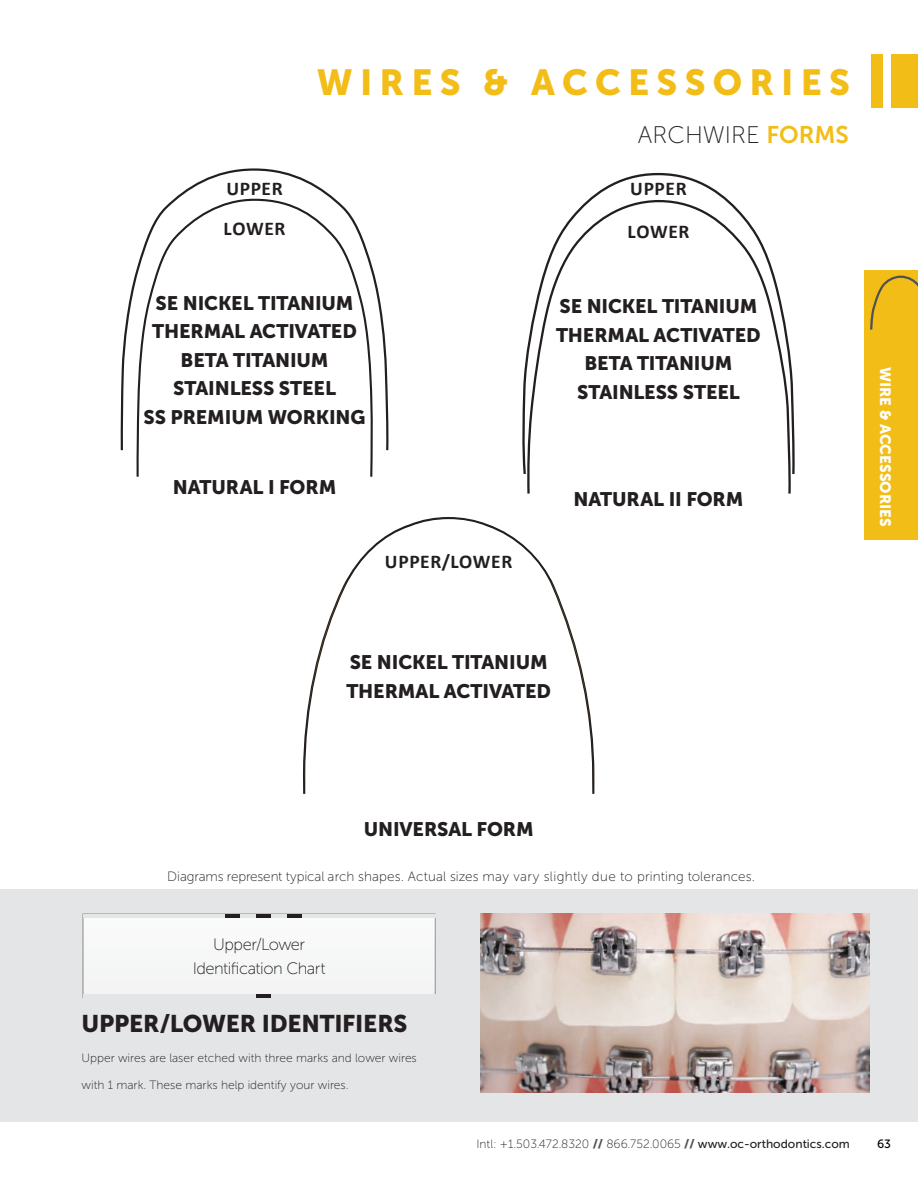
<style>
.page{position:relative;width:918px;height:1188px;background:#fff}
.page>*{position:absolute;margin:0;border:0;box-sizing:border-box;transform-origin:0 0}
.t1{font:36px "Museo Sans 900";letter-spacing:.2em;color:#f3bd18}
.t2{font:24px "Museo Sans 900";letter-spacing:-.01em;color:#231f20}
.t3{font:24px "Museo Sans 100";color:#231f20}
.t4{font:19.5px/28.5px "Museo Sans 900";letter-spacing:-.01em;color:#231f20;text-align:center}
.t5{font:700 19.5px/40.3px "Calibri";letter-spacing:.035em;color:#231f20}
.t6{font:16.5px/24px "Museo Sans 100";letter-spacing:-.03em;color:#231f20;text-align:center}
.t7{font:15px "Museo Sans 900";color:#fff}
.t8{font:13.5px "Museo Sans 100";letter-spacing:.005em;color:#231f20}
.t9{font:12px "Museo Sans 100";color:#231f20}
.t10{font:12px "Museo Sans 500";color:#000}
.s1{font-family:"Museo Sans 700";color:#f3bd18}
.s2{font-family:"Museo Sans 900";color:#4d5254}
.s3{font-family:"Museo Sans 500"}
</style>
<div class="page">
<div style="left:891px;top:54px;width:27px;height:54px;background:#f3bd18"></div>
<div style="left:872px;top:54px;width:11px;height:54px;background:#f3bd18"></div>
<div style="left:0;top:889px;width:918px;height:233px;background:#e4e5e6"></div>
<img style="left:481px;top:914px;width:388px;height:179px">
<div style="left:83px;top:914px;width:352px;height:83px;background:#f6f7f7"></div>
<hr style="left:83px;top:914px;width:352px;height:4px;background:#e4e5e6">
<hr style="left:83px;top:994px;width:352px;height:4px;background:#e4e5e6">
<hr style="left:256px;top:914px;width:15px;height:4px;background:#231f20">
<hr style="left:256px;top:994px;width:15px;height:4px;background:#231f20">
<hr style="left:287px;top:914px;width:15px;height:4px;background:#231f20">
<hr style="left:225px;top:914px;width:15px;height:4px;background:#231f20">
<div style="left:864px;top:270px;width:54px;height:270px;background:#f3bd18"></div>
<svg style="left:870px;top:275px;width:48px;height:55px"></svg>
<svg style="left:303px;top:517px;width:292px;height:277px"></svg>
<svg style="left:522px;top:172px;width:273px;height:302px"></svg>
<svg style="left:526px;top:199px;width:266px;height:295px"></svg>
<svg style="left:120px;top:168px;width:269px;height:283px"></svg>
<svg style="left:136px;top:198px;width:238px;height:279px"></svg>
<p class="t5" style="left:224px;top:168px;width:64px">UPPER<br>LOWER</p>
<h1 class="t1" style="left:317px;top:61px;width:535px">WIRES &amp; ACCESSORIES</h1>
<p class="t3" style="left:638px;top:122px;width:212px">ARCHWIRE <span class="s1">FORMS</span></p>
<p class="t5" style="left:630px;top:168px;width:58px">UPPER</p>
<p class="t5" style="left:627px;top:211px;width:64px">LOWER</p>
<p class="t4" style="left:144px;top:289px;width:223px">SE NICKEL TITANIUM<br>THERMAL ACTIVATED<br>BETA TITANIUM<br>STAINLESS STEEL<br>SS PREMIUM WORKING</p>
<p class="t4" style="left:173px;top:473px;width:165px">NATURAL I FORM</p>
<p class="t5" style="left:385px;top:541px;width:129px">UPPER/LOWER</p>
<p class="t4" style="left:556px;top:292px;width:206px">SE NICKEL TITANIUM<br>THERMAL ACTIVATED<br>BETA TITANIUM<br>STAINLESS STEEL</p>
<p class="t4" style="left:574px;top:484px;width:171px">NATURAL II FORM</p>
<p class="t7" style="left:894px;top:367px;width:161px;rotate:90deg">WIRE &amp; ACCESSORIES</p>
<p class="t4" style="left:346px;top:648px;width:206px;text-align:left">SE NICKEL TITANIUM<br>THERMAL ACTIVATED</p>
<p class="t4" style="left:364px;top:815px;width:172px">UNIVERSAL FORM</p>
<p class="t8" style="left:167px;top:869px;width:589px">Diagrams represent typical arch shapes. Actual sizes may vary slightly due to printing tolerances.</p>
<p class="t6" style="left:193px;top:932px;width:134px">Upper/Lower<br>Identification Chart</p>
<p class="t2" style="left:82px;top:1010px;width:327px">UPPER/LOWER IDENTIFIERS</p>
<p class="t9" style="left:82px;top:1051px;width:337px">Upper wires are laser etched with three marks and lower wires</p>
<p class="t9" style="left:82px;top:1078px;width:269px">with 1 mark. These marks help identify your wires.</p>
<p class="t9" style="left:476px;top:1138px;width:375px">Intl: +1.503.472.8320 <span class="s2">//</span> 866.752.0065 <span class="s2">//</span> <span class="s3">www.oc-orthodontics.com</span></p>
<p class="t10" style="left:877px;top:1137px;width:15px">63</p>
</div>
